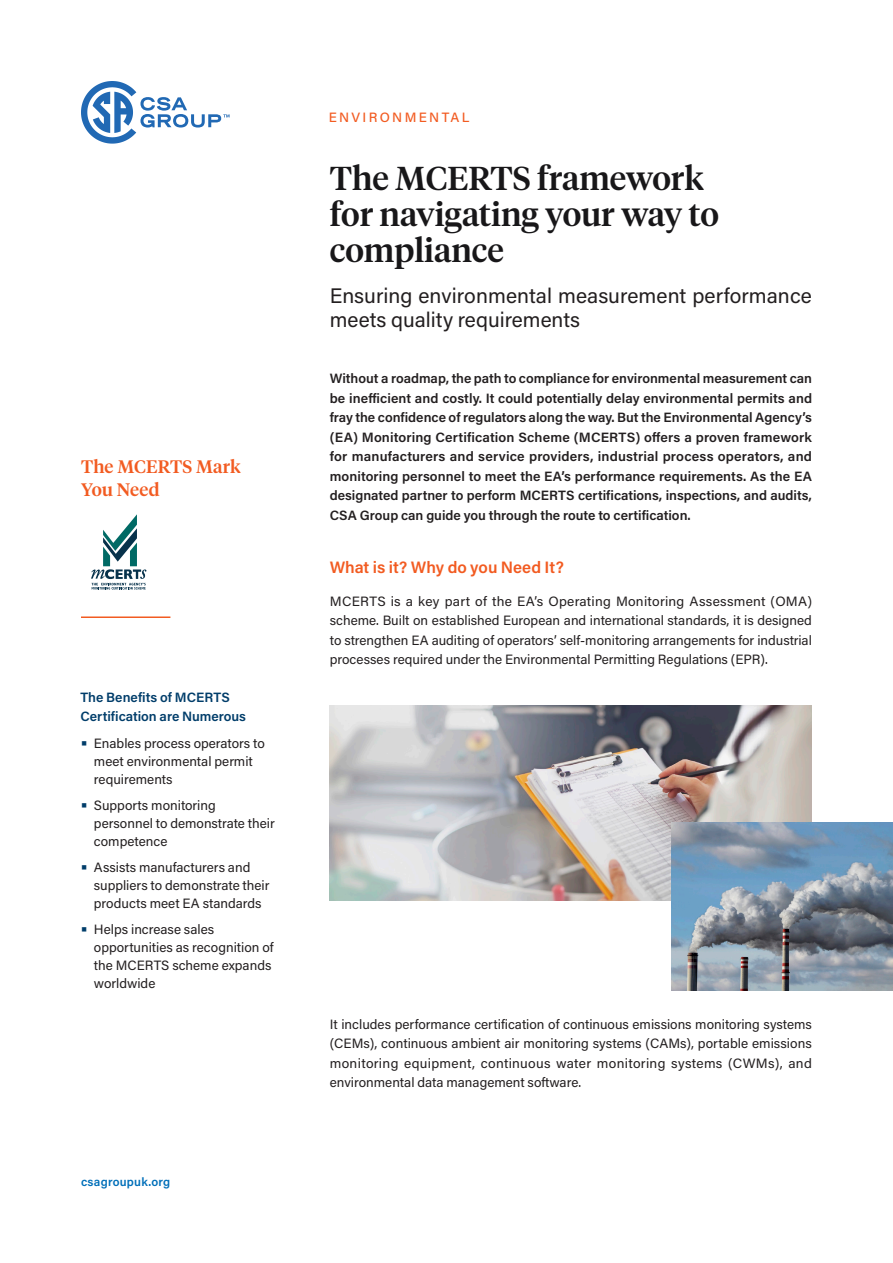
<style>
.page{position:relative;width:893px;height:1263px;background:#fff}
.page>*{position:absolute;margin:0;border:0;box-sizing:border-box;transform-origin:0 0}
.Medium_Heading{font:500 33px/36px "Tiempos Headline";color:#181719}
.Body_Copy_Justified{font:21px/24px "Acumin Pro";letter-spacing:.005em;color:#231f20}
.Pull_Quote_Orange{font:500 18px/22.5px "Tiempos Headline";letter-spacing:.01em;color:#f25b21}
.Paragraph_Headers{font:600 16.5px "Acumin Pro";letter-spacing:-.005em;color:#f25b21}
.Body_Copy_Justified-2{font:13.5px/18px "Acumin Pro";color:#231f20}
.Intro_Body_Copy{font:600 13.5px/19.5px "Acumin Pro";color:#231f20;text-align:justify}
.Smaller_Paragraph_He{font:600 13.5px/19.5px "Acumin Pro";color:#003d6a}
.Tracked_Out_Label{font:500 13.5px "Acumin Pro";letter-spacing:.17em;color:#f25b21}
.t1{font:600 12px "Acumin Pro";letter-spacing:.02em;color:#006fb9}
.s1{font-weight:700;font-size:18px;color:#003d6a}
</style>
<div class="page">
<svg style="left:81px;top:81px;width:149px;height:63px"></svg>
<img style="left:329px;top:705px;width:483px;height:195px">
<img style="left:672px;top:823px;width:221px;height:168px">
<svg style="left:91px;top:514px;width:55px;height:75px"></svg>
<hr style="left:81px;top:616px;width:89px;height:2px;background:#f25b21">
<p class="Pull_Quote_Orange" style="left:81px;top:455px;width:161px">The MCERTS Mark<br>You Need</p>
<p class="Smaller_Paragraph_He" style="left:80px;top:687px;width:167px">The Benefits of MCERTS<br>Certification are Numerous</p>
<p class="Body_Copy_Justified-2" style="left:94px;top:733px;width:172px;text-indent:-14px"><span class="s1">•</span> Enables process operators to meet environmental permit requirements</p>
<p class="Body_Copy_Justified-2" style="left:94px;top:795px;width:182px;text-indent:-14px"><span class="s1">•</span> Supports monitoring personnel to demonstrate their competence</p>
<p class="Body_Copy_Justified-2" style="left:94px;top:857px;width:177px;text-indent:-14px"><span class="s1">•</span> Assists manufacturers and suppliers to demonstrate their products meet EA standards</p>
<p class="Body_Copy_Justified-2" style="left:94px;top:919px;width:181px;text-indent:-14px"><span class="s1">•</span> Helps increase sales opportunities as recognition of the MCERTS scheme expands worldwide</p>
<p class="t1" style="left:81px;top:1174px;width:91px">csagroupuk.org</p>
<p class="Tracked_Out_Label" style="left:329px;top:108px;width:142px">ENVIRONMENTAL</p>
<p class="Medium_Heading" style="left:330px;top:159px;width:391px">The MCERTS framework for navigating your way to compliance</p>
<p class="Body_Copy_Justified" style="left:330px;top:282px;width:484px">Ensuring environmental measurement performance meets quality requirements</p>
<p class="Intro_Body_Copy" style="left:330px;top:368px;width:484px">Without a roadmap, the path to compliance for environmental measurement can be inefficient and costly. It could potentially delay environmental permits and fray the confidence of regulators along the way. But the Environmental Agency’s (EA) Monitoring Certification Scheme (MCERTS) offers a proven framework for manufacturers and service providers, industrial process operators, and monitoring personnel to meet the EA’s performance requirements. As the EA designated partner to perform MCERTS certifications, inspections, and audits, CSA Group can guide you through the route to certification.</p>
<p class="Paragraph_Headers" style="left:330px;top:556px;width:236px">What is it? Why do you Need It?</p>
<p class="Body_Copy_Justified-2" style="left:330px;top:591px;width:484px;line-height:19.5px;text-align:justify">MCERTS is a key part of the EA’s Operating Monitoring Assessment (OMA) scheme. Built on established European and international standards, it is designed to strengthen EA auditing of operators’ self-monitoring arrangements for industrial processes required under the Environmental Permitting Regulations (EPR).</p>
<p class="Body_Copy_Justified-2" style="left:330px;top:1014px;width:484px;line-height:19.5px;text-align:justify">It includes performance certification of continuous emissions monitoring systems (CEMs), continuous ambient air monitoring systems (CAMs), portable emissions monitoring equipment, continuous water monitoring systems (CWMs), and environmental data management software.</p>
</div>
